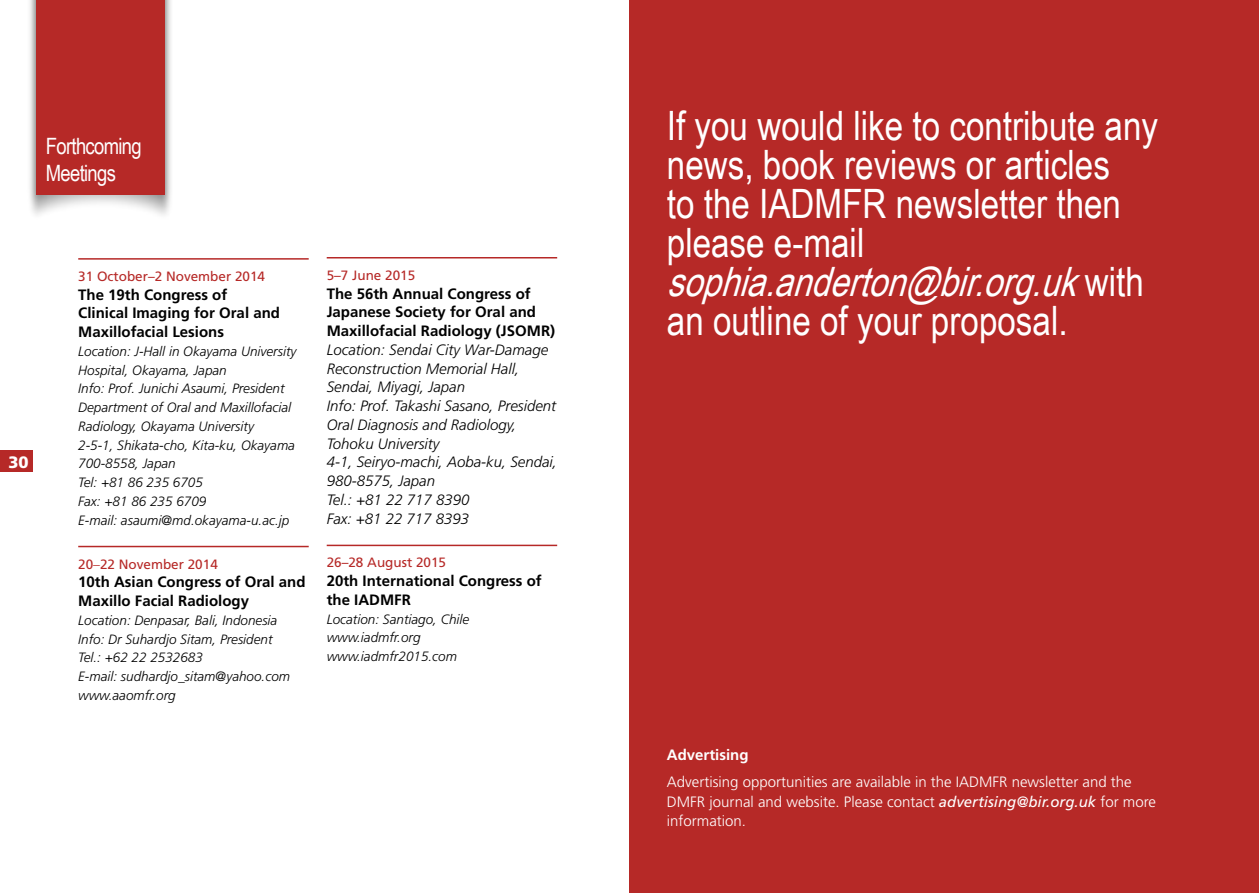
<style>
.page{position:relative;width:1259px;height:893px;background:#fff}
.page>*{position:absolute;margin:0;border:0;box-sizing:border-box;transform-origin:0 0}
.t1{font:40.5px/39px "Arial Narrow";color:#fff}
.t2{font:22.5px/27px "Arial Narrow";letter-spacing:-.03em;color:#fff}
.t3{font:900 16.5px "Frutiger LT";color:#fff}
.t4{font:italic 300 15px/18.8px "Frutiger LT";color:#000}
.t5{font:700 15px/18.8px "Frutiger LT";color:#000}
.t6{font:300 15px/19.5px "Frutiger LT";color:#fff}
.t7{font:700 15px "Frutiger LT";color:#fff}
.t8{font:italic 300 13.5px/18.8px "Frutiger LT";color:#000}
.t9{font:13.5px "Frutiger LT";color:#b62927}
.s1{font-weight:300;font-style:italic}
.s2{font-style:italic}
.s3{font-weight:400;font-style:italic}
</style>
<div class="page">
<div style="left:0;top:451px;width:33px;height:21px;background:#b62927"></div>
<hr style="left:78px;top:258px;width:231px;height:2px;background:#b62927">
<hr style="left:78px;top:546px;width:231px;height:1px;background:#b62927">
<hr style="left:327px;top:257px;width:230px;height:1px;background:#b62927">
<hr style="left:327px;top:545px;width:230px;height:1px;background:#b62927">
<img style="left:30px;top:0;width:141px;height:215px">
<div style="left:36px;top:0;width:129px;height:195px;background:#b62927"></div>
<div style="left:629px;top:0;width:630px;height:893px;background:#b62927"></div>
<h2 class="t2" style="left:46px;top:131px;width:97px">Forthcoming<br>Meetings</h2>
<p class="t3" style="left:9px;top:452px;width:22px">30</p>
<p class="t9" style="left:78px;top:268px;width:188px">31 October–2 November 2014</p>
<p class="t5" style="left:78px;top:285px;width:203px">The 19th Congress of<br>Clinical Imaging for Oral and<br>Maxillofacial Lesions</p>
<p class="t8" style="left:78px;top:342px;width:220px">Location: J-Hall in Okayama University<br>Hospital, Okayama, Japan<br>Info: Prof. Junichi Asaumi, President<br>Department of Oral and Maxillofacial<br>Radiology, Okayama University<br>2-5-1, Shikata-cho, Kita-ku, Okayama<br>700-8558, Japan<br>Tel: +81 86 235 6705<br>Fax: +81 86 235 6709<br>E-mail: asaumi@md.okayama-u.ac.jp</p>
<p class="t9" style="left:78px;top:556px;width:141px">20<span class="s1">–</span>22 November 2014</p>
<p class="t5" style="left:78px;top:573px;width:229px">10th Asian Congress of Oral and<br>Maxillo Facial Radiology</p>
<p class="t8" style="left:78px;top:611px;width:213px">Location: Denpasar, Bali, Indonesia<br>Info: Dr Suhardjo Sitam, President<br>Tel.: +62 22 2532683<br>E-mail: sudhardjo_sitam@yahoo.com www.aaomfr.org</p>
<p class="t9" style="left:327px;top:267px;width:90px">5–7 June 2015</p>
<p class="t5" style="left:327px;top:284px;width:230px">The 56th Annual Congress of<br>Japanese Society for Oral and<br>Maxillofacial Radiology (JSOMR)</p>
<p class="t4" style="left:327px;top:340px;width:232px">Location: Sendai City War-Damage<br>Reconstruction Memorial Hall,<br>Sendai, Miyagi, Japan<br>Info: Prof. Takashi Sasano, President<br>Oral Diagnosis and Radiology,<br>Tohoku University<br>4-1, Seiryo-machi, Aoba-ku, Sendai,<br>980-8575, Japan<br>Tel.: +81 22 717 8390<br>Fax: +81 22 717 8393</p>
<p class="t9" style="left:327px;top:555px;width:121px">26–28 August 2015</p>
<p class="t5" style="left:327px;top:572px;width:217px">20th International Congress of the IADMFR</p>
<p class="t8" style="left:327px;top:610px;width:144px">Location: Santiago, Chile www.iadmfr.org www.iadmfr2015.com</p>
<h1 class="t1" style="left:667px;top:105px;width:493px">If you would like to contribute any news, book reviews or articles<br>to the IADMFR newsletter then please e-mail <span class="s2">sophia.anderton@bir.org.uk</span>w i t h an outline of your proposal.</h1>
<p class="t7" style="left:667px;top:746px;width:83px">Advertising</p>
<p class="t6" style="left:667px;top:773px;width:491px">Advertising opportunities are available in the IADMFR newsletter and the<br>DMFR journal and website. Please contact <span class="s3">advertising@bir.org.uk</span> for more information.</p>
</div>
